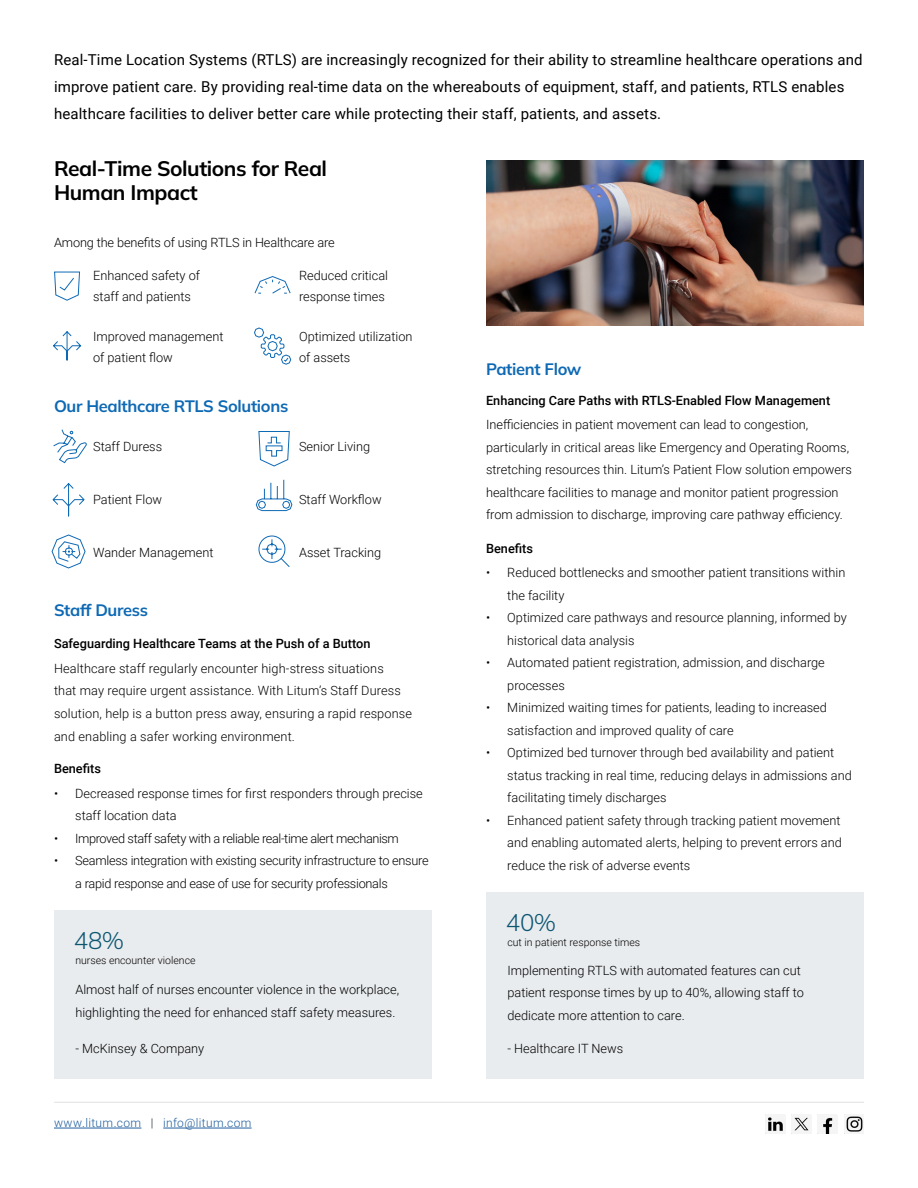
<style>
.page{position:relative;width:918px;height:1188px;background:#fff}
.page>*{position:absolute;margin:0;border:0;box-sizing:border-box;transform-origin:0 0}
.t1{font:300 24px "Mulish";color:#0e5774}
.t2{font:700 21px/24px "Mulish";letter-spacing:-.02em;color:#000}
.t3{font:700 16.5px "Mulish";letter-spacing:-.02em;color:#0e69b4}
.t4{font:15px/27px "Roboto";letter-spacing:.01em;color:#000}
.t5{font:300 12.75px/22.5px "Roboto";color:#000}
.t6{font:300 12.75px/22.5px "Roboto";letter-spacing:-.02em;color:#000}
.t7{font:500 12.75px "Roboto";color:#000}
.t8{font:300 12.75px "Roboto";letter-spacing:-.03em;color:#000}
.t9{font:300 12px "Roboto";letter-spacing:.03em;color:#215e9e}
.t10{font:300 10.5px "Roboto";color:#000}
.s1{color:#102935}
</style>
<div class="page">
<hr style="left:54px;top:1128px;width:87px;height:1px;background:#215e9e">
<hr style="left:163px;top:1128px;width:89px;height:1px;background:#215e9e">
<img style="left:823px;top:1117px;width:10px;height:17px">
<img style="left:844px;top:1114px;width:19px;height:20px">
<img style="left:768px;top:1117px;width:15px;height:15px">
<img style="left:794px;top:1117px;width:15px;height:14px">
<hr style="left:54px;top:1102px;width:810px;height:1px;background:#e0e0e0">
<svg style="left:54px;top:271px;width:26px;height:30px"></svg>
<svg style="left:254px;top:276px;width:37px;height:18px"></svg>
<svg style="left:53px;top:331px;width:29px;height:30px"></svg>
<svg style="left:254px;top:327px;width:38px;height:38px"></svg>
<div style="left:54px;top:910px;width:378px;height:168px;background:#e9ecee"></div>
<div style="left:486px;top:892px;width:378px;height:186px;background:#e9ecee"></div>
<img style="left:486px;top:161px;width:378px;height:165px">
<svg style="left:52px;top:483px;width:33px;height:34px"></svg>
<svg style="left:53px;top:429px;width:34px;height:35px"></svg>
<svg style="left:51px;top:534px;width:35px;height:35px"></svg>
<svg style="left:258px;top:431px;width:32px;height:36px"></svg>
<svg style="left:256px;top:479px;width:37px;height:32px"></svg>
<svg style="left:258px;top:536px;width:32px;height:31px"></svg>
<p class="t4" style="left:54px;top:46px;width:810px">Real-Time Location Systems (RTLS) are increasingly recognized for their ability to streamline healthcare operations and improve patient care. By providing real-time data on the whereabouts of equipment, staff, and patients, RTLS enables healthcare facilities to deliver better care while protecting their staff, patients, and assets.</p>
<h2 class="t2" style="left:54px;top:156px;width:275px">Real-Time Solutions for Real<br>Human Impact</h2>
<p class="t5" style="left:54px;top:231px;width:282px">Among the benefits of using RTLS in Healthcare are</p>
<p class="t5" style="left:93px;top:264px;width:108px;line-height:21px">Enhanced safety of staff and patients</p>
<p class="t5" style="left:299px;top:264px;width:91px;line-height:21px">Reduced critical response times</p>
<p class="t5" style="left:93px;top:325px;width:132px;line-height:21px">Improved management of patient flow</p>
<p class="t5" style="left:299px;top:325px;width:115px;line-height:21px">Optimized utilization of assets</p>
<p class="t3" style="left:54px;top:395px;width:236px">Our Healthcare RTLS Solutions</p>
<p class="t5" style="left:93px;top:434px;width:71px">Staff Duress</p>
<p class="t5" style="left:299px;top:434px;width:73px">Senior Living</p>
<p class="t5" style="left:93px;top:487px;width:71px">Patient Flow</p>
<p class="t5" style="left:93px;top:541px;width:122px">Wander Management</p>
<p class="t3" style="left:54px;top:599px;width:96px">Staff Duress</p>
<p class="t5" style="left:299px;top:487px;width:84px">Staff Workflow</p>
<p class="t5" style="left:299px;top:541px;width:84px">Asset Tracking</p>
<p class="t7" style="left:54px;top:635px;width:318px">Safeguarding Healthcare Teams at the Push of a Button</p>
<p class="t5" style="left:54px;top:657px;width:360px">Healthcare staff regularly encounter high-stress situations<br>that may require urgent assistance. With Litum’s Staff Duress solution, help is a button press away, ensuring a rapid response and enabling a safer working environment.</p>
<p class="t7" style="left:54px;top:759px;width:49px">Benefits</p>
<p class="t5" style="left:75px;top:781px;width:349px;text-indent:-21px">• Decreased response times for first responders through precise staff location data</p>
<p class="t8" style="left:54px;top:829px;width:346px">• Improved staff safety with a reliable real-time alert mechanism</p>
<p class="t6" style="left:75px;top:849px;width:355px;text-indent:-21px">• Seamless integration with existing security infrastructure to ensure a rapid response and ease of use for security professionals</p>
<h1 class="t1" style="left:74px;top:925px;width:52px">48%</h1>
<p class="t10" style="left:75px;top:953px;width:122px">nurses encounter violence</p>
<p class="t5" style="left:75px;top:978px;width:325px">Almost half of nurses encounter violence in the workplace, highlighting the need for enhanced staff safety measures.</p>
<p class="t5" style="left:75px;top:1037px;width:130px">- McKinsey &amp; Company</p>
<p class="t9" style="left:54px;top:1114px;width:199px">www.litum.com <span class="s1">|</span> info@litum.com</p>
<p class="t3" style="left:486px;top:358px;width:97px">Patient Flow</p>
<p class="t7" style="left:486px;top:391px;width:346px">Enhancing Care Paths with RTLS-Enabled Flow Management</p>
<p class="t5" style="left:486px;top:413px;width:367px">Inefficiencies in patient movement can lead to congestion, particularly in critical areas like Emergency and Operating Rooms, stretching resources thin. Litum’s Patient Flow solution empowers healthcare facilities to manage and monitor patient progression from admission to discharge, improving care pathway efficiency.</p>
<p class="t7" style="left:486px;top:539px;width:49px">Benefits</p>
<p class="t5" style="left:507px;top:561px;width:340px;text-indent:-21px">• Reduced bottlenecks and smoother patient transitions within the facility</p>
<p class="t5" style="left:507px;top:606px;width:341px;text-indent:-21px">• Optimized care pathways and resource planning, informed by historical data analysis</p>
<p class="t5" style="left:507px;top:651px;width:319px;text-indent:-21px">• Automated patient registration, admission, and discharge processes</p>
<p class="t5" style="left:507px;top:696px;width:321px;text-indent:-21px">• Minimized waiting times for patients, leading to increased satisfaction and improved quality of care</p>
<p class="t5" style="left:507px;top:741px;width:346px;text-indent:-21px">• Optimized bed turnover through bed availability and patient status tracking in real time, reducing delays in admissions and facilitating timely discharges</p>
<p class="t5" style="left:507px;top:809px;width:336px;text-align:justify;text-indent:-21px">• Enhanced patient safety through tracking patient movement and enabling automated alerts, helping to prevent errors and reduce the risk of adverse events</p>
<h1 class="t1" style="left:506px;top:907px;width:52px">40%</h1>
<p class="t10" style="left:507px;top:935px;width:134px">cut in patient response times</p>
<p class="t5" style="left:507px;top:958px;width:298px">Implementing RTLS with automated features can cut patient response times by up to 40%, allowing staff to dedicate more attention to care.</p>
<p class="t5" style="left:507px;top:1037px;width:117px">- Healthcare IT News</p>
</div>
